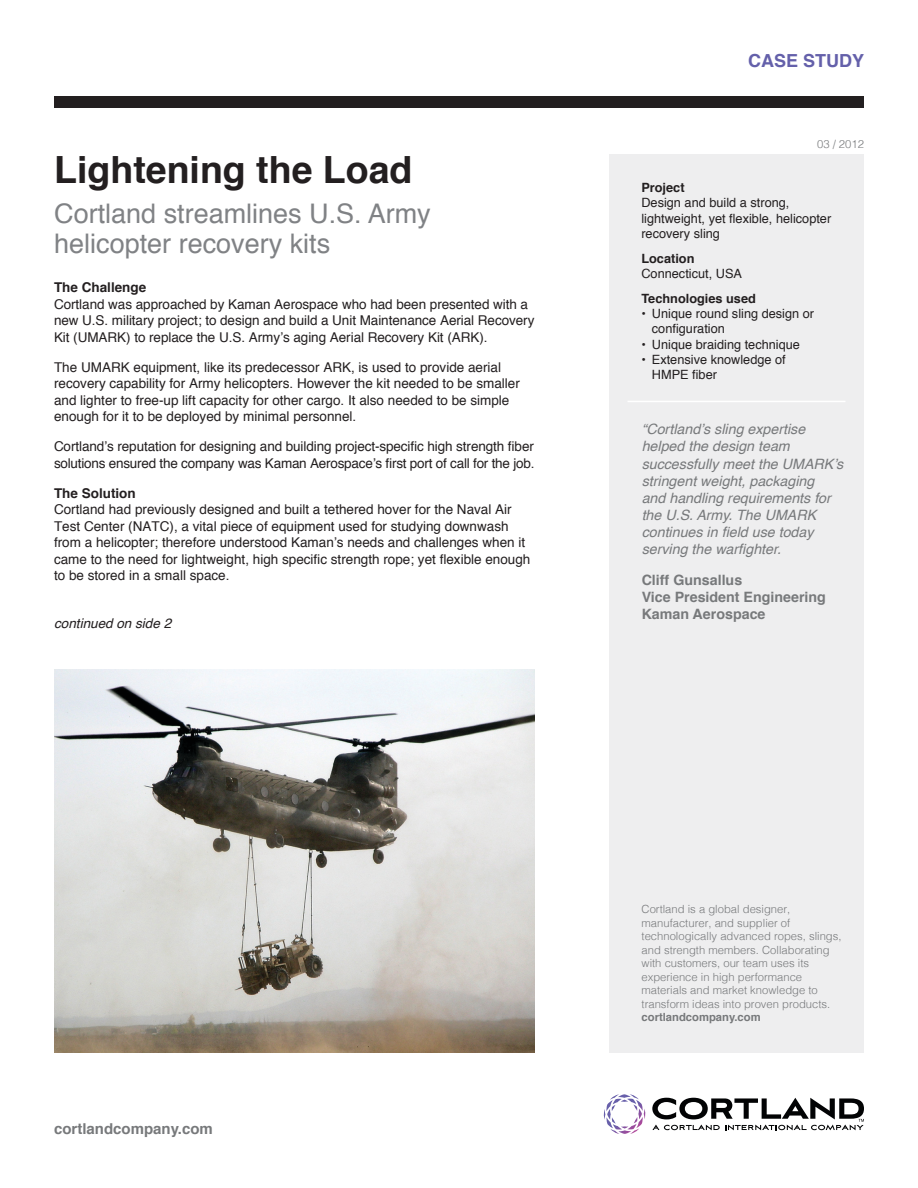
<style>
.page{position:relative;width:918px;height:1188px;background:#fff}
.page>*{position:absolute;margin:0;border:0;box-sizing:border-box;transform-origin:0 0}
.Page_Title{font:700 37.5px "Helvetica";color:#231f20}
.Page_Sub_Title{font:27px/30px "Helvetica";color:#808285}
.t1{font:700 18px "Helvetica";color:#6460aa}
.t2{font:700 15px "Helvetica";color:#77797b}
.t3{font:italic 14.25px/17.1px "Helvetica";color:#77797b}
.Quote_Author{font:700 14.25px "Helvetica";color:#77797b}
.Body_Copy{font:13.5px/16.5px "Helvetica";color:#231f20}
.Body_Copy_Bold{font:700 13.5px "Helvetica";color:#231f20}
.continuted_on{font:italic 13.5px "Helvetica";color:#231f20}
.Bar_Copy{font:12.75px/15.3px "Helvetica";color:#231f20}
.Bold_Bar_Copy{font:700 12.75px "Helvetica";color:#231f20}
.t4{font:300 11.25px/13.5px "Helvetica";color:#77797b}
.s1{font-weight:700}
</style>
<div class="page">
<div style="left:54px;top:97px;width:810px;height:11px;background:#231f20"></div>
<div style="left:609px;top:154px;width:255px;height:899px;background:#eeeeef"></div>
<svg style="left:604px;top:1094px;width:42px;height:36px"></svg>
<svg style="left:652px;top:1098px;width:212px;height:32px"></svg>
<img style="left:54px;top:670px;width:481px;height:382px">
<hr style="left:627px;top:401px;width:219px;height:1px;background:#fff">
<p class="Page_Title" style="left:54px;top:139px;width:360px">Lightening the Load</p>
<p class="Page_Sub_Title" style="left:54px;top:200px;width:378px">Cortland streamlines U.S. Army helicopter recovery kits</p>
<p class="Body_Copy_Bold" style="left:54px;top:277px;width:94px">The Challenge</p>
<p class="Body_Copy" style="left:54px;top:296px;width:482px">Cortland was approached by Kaman Aerospace who had been presented with a new U.S. military project; to design and build a Unit Maintenance Aerial Recovery<br>Kit (UMARK) to replace the U.S. Army’s aging Aerial Recovery Kit (ARK).</p>
<p class="Body_Copy" style="left:54px;top:359px;width:467px">The UMARK equipment, like its predecessor ARK, is used to provide aerial recovery capability for Army helicopters. However the kit needed to be smaller and lighter to free-up lift capacity for other cargo. It also needed to be simple enough for it to be deployed by minimal personnel.</p>
<p class="Body_Copy" style="left:54px;top:439px;width:482px">Cortland’s reputation for designing and building project-specific high strength fiber solutions ensured the company was Kaman Aerospace’s first port of call for the job.</p>
<p class="Body_Copy_Bold" style="left:54px;top:482px;width:83px">The Solution</p>
<p class="Body_Copy" style="left:54px;top:502px;width:478px">Cortland had previously designed and built a tethered hover for the Naval Air Test Center (NATC), a vital piece of equipment used for studying downwash from a helicopter; therefore understood Kaman’s needs and challenges when it came to the need for lightweight, high specific strength rope; yet flexible enough to be stored in a small space.</p>
<p class="continuted_on" style="left:54px;top:612px;width:119px">continued on side 2</p>
<h3 class="t1" style="left:748px;top:47px;width:118px">CASE STUDY</h3>
<p class="t4" style="left:817px;top:137px;width:48px">03 / 2012</p>
<p class="Bold_Bar_Copy" style="left:641px;top:177px;width:45px">Project</p>
<p class="Bar_Copy" style="left:641px;top:196px;width:191px">Design and build a strong, lightweight, yet flexible, helicopter recovery sling</p>
<p class="Bold_Bar_Copy" style="left:641px;top:248px;width:55px">Location</p>
<p class="Bar_Copy" style="left:641px;top:266px;width:102px">Connecticut, USA</p>
<p class="Bold_Bar_Copy" style="left:641px;top:288px;width:116px">Technologies used</p>
<p class="Bar_Copy" style="left:652px;top:306px;width:164px;text-indent:-10px">• Unique round sling design or configuration</p>
<p class="Bar_Copy" style="left:641px;top:337px;width:160px">• Unique braiding technique</p>
<p class="Bar_Copy" style="left:652px;top:352px;width:135px;text-indent:-10px">• Extensive knowledge of<br>HMPE fiber</p>
<p class="t3" style="left:642px;top:421px;width:203px">“Cortland’s sling expertise helped the design team successfully meet the UMARK’s stringent weight, packaging<br>and handling requirements for the U.S. Army. The UMARK continues in field use today serving the warfighter.</p>
<p class="Quote_Author" style="left:642px;top:568px;width:102px">Cliff Gunsallus</p>
<p class="Quote_Author" style="left:642px;top:585px;width:186px">Vice President Engineering</p>
<p class="Quote_Author" style="left:642px;top:602px;width:125px">Kaman Aerospace</p>
<p class="t2" style="left:54px;top:1117px;width:160px">cortlandcompany.com</p>
<p class="t4" style="left:642px;top:902px;width:202px">Cortland is a global designer, manufacturer, and supplier of technologically advanced ropes, slings, and strength members. Collaborating with customers, our team uses its experience in high performance materials and market knowledge to transform ideas into proven products. <span class="s1">cortlandcompany.com</span></p>
</div>
